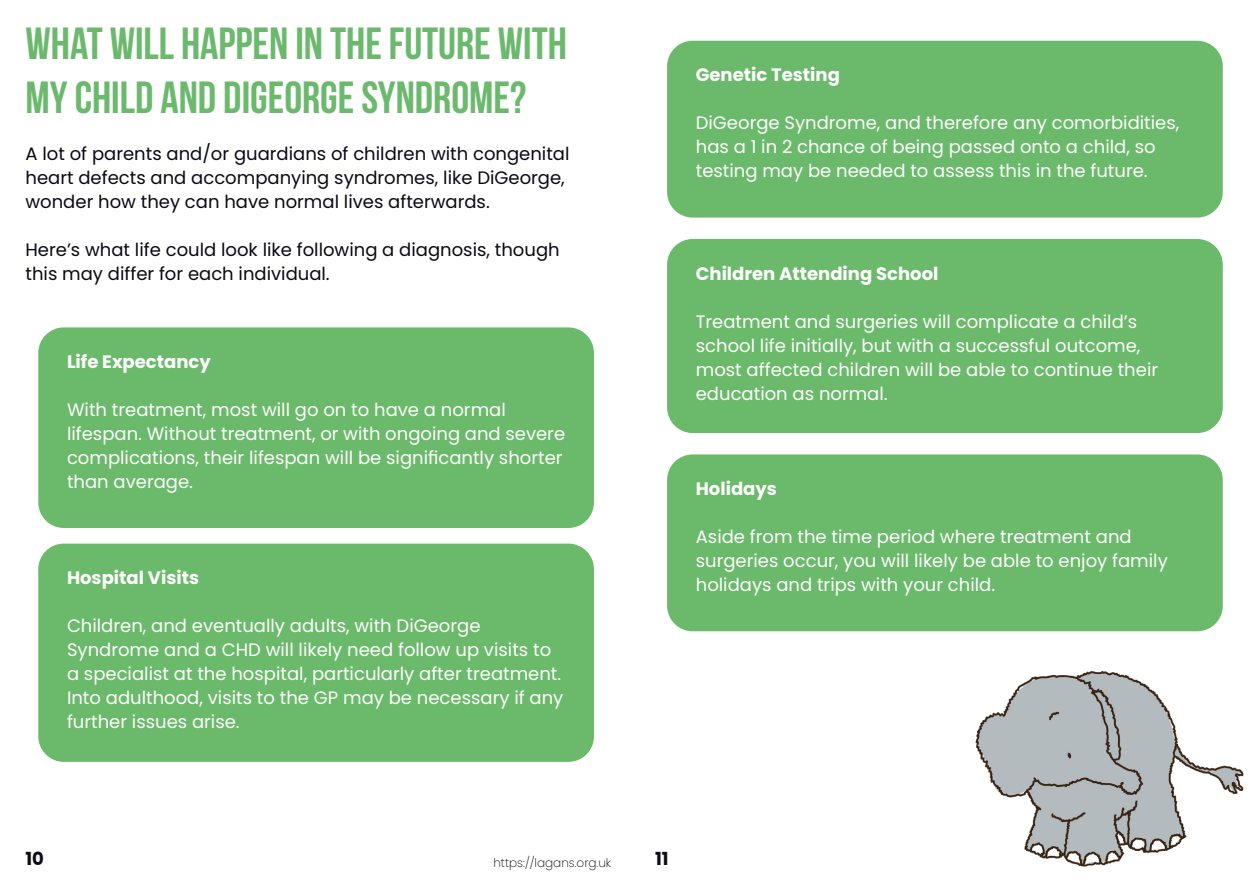
<style>
.page{position:relative;width:1259px;height:893px;background:#fff}
.page>*{position:absolute;margin:0;border:0;box-sizing:border-box;transform-origin:0 0}
.t1{font:700 45px/54px "Bebas Neue";color:#6bb96c}
.t2{font:18px/24px "Poppins";color:#fff}
.t3{font:18px/24px "Poppins";color:#090a16}
.t4{font:700 18px "Poppins";color:#fff}
.t5{font:700 18px "Poppins";color:#0c0c15}
.t6{font:200 12px "Poppins";color:#000}
</style>
<div class="page">
<div style="left:38px;top:327px;width:556px;height:201px;background:#6bb96b;border-radius:26px"></div>
<div style="left:667px;top:41px;width:555px;height:177px;background:#6bb96b;border-radius:26px"></div>
<div style="left:667px;top:454px;width:555px;height:177px;background:#6bb96b;border-radius:26px"></div>
<div style="left:667px;top:239px;width:555px;height:194px;background:#6bb96b;border-radius:26px"></div>
<div style="left:38px;top:544px;width:556px;height:218px;background:#6bb96b;border-radius:26px"></div>
<img style="left:959px;top:619px;width:285px;height:248px">
<h1 class="t1" style="left:26px;top:16px;width:543px">WHAT WILL HAPPEN IN THE FUTURE WITH<br>MY CHILD AND DIGEORGE SYNDROME?</h1>
<p class="t3" style="left:26px;top:142px;width:545px">A lot of parents and/or guardians of children with congenital heart defects and accompanying syndromes, like DiGeorge, wonder how they can have normal lives afterwards.</p>
<p class="t3" style="left:26px;top:238px;width:536px">Here’s what life could look like following a diagnosis, though this may differ for each individual.</p>
<p class="t4" style="left:67px;top:351px;width:145px">Life Expectancy</p>
<p class="t2" style="left:67px;top:398px;width:500px">With treatment, most will go on to have a normal lifespan. Without treatment, or with ongoing and severe complications, their lifespan will be significantly shorter than average.</p>
<p class="t4" style="left:67px;top:567px;width:134px">Hospital Visits</p>
<p class="t2" style="left:67px;top:614px;width:498px">Children, and eventually adults, with DiGeorge Syndrome and a CHD will likely need follow up visits to a specialist at the hospital, particularly after treatment.<br>Into adulthood, visits to the GP may be necessary if any further issues arise.</p>
<p class="t4" style="left:696px;top:65px;width:146px">Genetic Testing</p>
<p class="t2" style="left:696px;top:111px;width:485px">DiGeorge Syndrome, and therefore any comorbidities, has a 1 in 2 chance of being passed onto a child, so testing may be needed to assess this in the future.</p>
<p class="t4" style="left:696px;top:263px;width:244px">Children Attending School</p>
<p class="t2" style="left:696px;top:309px;width:464px">Treatment and surgeries will complicate a child’s school life initially, but with a successful outcome, most affected children will be able to continue their education as normal.</p>
<p class="t4" style="left:696px;top:478px;width:83px">Holidays</p>
<p class="t2" style="left:696px;top:525px;width:473px">Aside from the time period where treatment and surgeries occur, you will likely be able to enjoy family holidays and trips with your child.</p>
<p class="t5" style="left:26px;top:848px;width:20px">10</p>
<p class="t6" style="left:493px;top:856px;width:119px">https://lagans.org.uk</p>
<p class="t5" style="left:655px;top:848px;width:15px">11</p>
</div>
